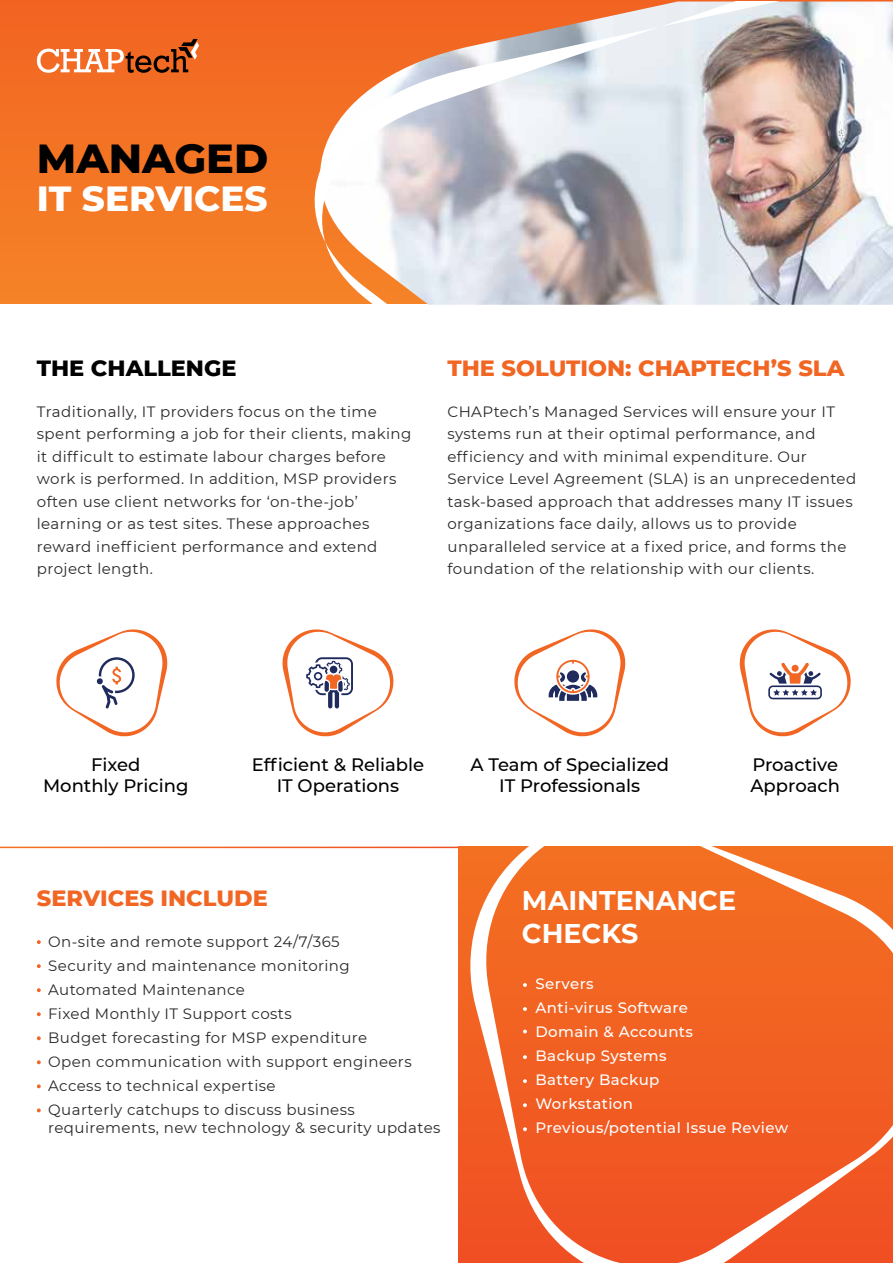
<style>
.page{position:relative;width:893px;height:1263px;background:#fff}
.page>*{position:absolute;margin:0;border:0;box-sizing:border-box;transform-origin:0 0}
.t1{font:800 41.4px "Montserrat";color:#000}
.t2{font:800 35.7px "Montserrat";color:#fff}
.t3{font:700 27px/33px "Montserrat";color:#fff}
.t4{font:800 22.5px "Montserrat";color:#f26624}
.t5{font:800 22.5px "Montserrat";color:#000}
.t6{font:500 18px/21px "Montserrat";color:#000;text-align:center}
.t7{font:15px/22.5px "Montserrat";letter-spacing:.03em;color:#2b282a}
.t8{font:500 15px/24px "Montserrat";letter-spacing:.03em;color:#fff}
</style>
<div class="page">
<svg style="left:56px;top:629px;width:112px;height:108px"></svg>
<svg style="left:282px;top:629px;width:112px;height:108px"></svg>
<svg style="left:514px;top:629px;width:112px;height:108px"></svg>
<svg style="left:739px;top:629px;width:112px;height:108px"></svg>
<div style="left:0;top:0;width:893px;height:303px;background:linear-gradient(to bottom,#f26421,#f58327)"></div>
<img style="left:303px;top:2px;width:590px;height:303px">
<svg style="left:37px;top:39px;width:162px;height:34px;background:#d87543"></svg>
<svg style="left:461px;top:846px;width:432px;height:417px;background:#f2682e"></svg>
<svg style="left:37px;top:940px;width:4px;height:4px"></svg>
<svg style="left:37px;top:964px;width:4px;height:4px"></svg>
<svg style="left:37px;top:988px;width:4px;height:4px"></svg>
<svg style="left:37px;top:1012px;width:4px;height:4px"></svg>
<svg style="left:37px;top:1036px;width:4px;height:4px"></svg>
<svg style="left:37px;top:1060px;width:4px;height:4px"></svg>
<svg style="left:37px;top:1084px;width:4px;height:4px"></svg>
<svg style="left:37px;top:1108px;width:4px;height:4px"></svg>
<svg style="left:523px;top:983px;width:4px;height:4px"></svg>
<svg style="left:523px;top:1007px;width:4px;height:4px"></svg>
<svg style="left:523px;top:1030px;width:4px;height:3px"></svg>
<svg style="left:523px;top:1055px;width:4px;height:4px"></svg>
<svg style="left:523px;top:1079px;width:4px;height:4px"></svg>
<svg style="left:523px;top:1103px;width:4px;height:4px"></svg>
<svg style="left:523px;top:1127px;width:4px;height:4px"></svg>
<h1 class="t1" style="left:37px;top:128px;width:233px">MANAGED</h1>
<h2 class="t2" style="left:37px;top:172px;width:232px">IT SERVICES</h2>
<h3 class="t5" style="left:37px;top:352px;width:201px">THE CHALLENGE</h3>
<p class="t7" style="left:37px;top:400px;width:376px">Traditionally, IT providers focus on the time spent performing a job for their clients, making it difficult to estimate labour charges before work is performed. In addition, MSP providers often use client networks for ‘on-the-job’ learning or as test sites. These approaches reward inefficient performance and extend project length.</p>
<h3 class="t4" style="left:447px;top:352px;width:399px">THE SOLUTION: CHAPTECH’S SLA</h3>
<p class="t7" style="left:447px;top:400px;width:410px">CHAPtech’s Managed Services will ensure your IT systems run at their optimal performance, and efficiency and with minimal expenditure. Our Service Level Agreement (SLA) is an unprecedented task-based approach that addresses many IT issues organizations face daily, allows us to provide unparalleled service at a fixed price, and forms the foundation of the relationship with our clients.</p>
<p class="t6" style="left:43px;top:754px;width:147px">Fixed<br>Monthly Pricing</p>
<p class="t6" style="left:252px;top:754px;width:174px">Efficient &amp; Reliable<br>IT Operations</p>
<p class="t6" style="left:470px;top:754px;width:200px">A Team of Specialized<br>IT Professionals</p>
<p class="t6" style="left:750px;top:754px;width:91px;text-align:left">Proactive<br>Approach</p>
<h3 class="t4" style="left:37px;top:881px;width:233px">SERVICES INCLUDE</h3>
<h3 class="t3" style="left:522px;top:882px;width:216px">MAINTENANCE<br>CHECKS</h3>
<p class="t7" style="left:48px;top:929px;width:365px;line-height:24px">On-site and remote support 24/7/365<br>Security and maintenance monitoring Automated Maintenance<br>Fixed Monthly IT Support costs<br>Budget forecasting for MSP expenditure Open communication with support engineers Access to technical expertise<br>Quarterly catchups to discuss business</p>
<p class="t7" style="left:48px;top:1116px;width:394px">requirements, new technology &amp; security updates</p>
<p class="t8" style="left:535px;top:971px;width:254px">Servers<br>Anti-virus Software<br>Domain &amp; Accounts<br>Backup Systems<br>Battery Backup<br>Workstation<br>Previous/potential Issue Review</p>
</div>
